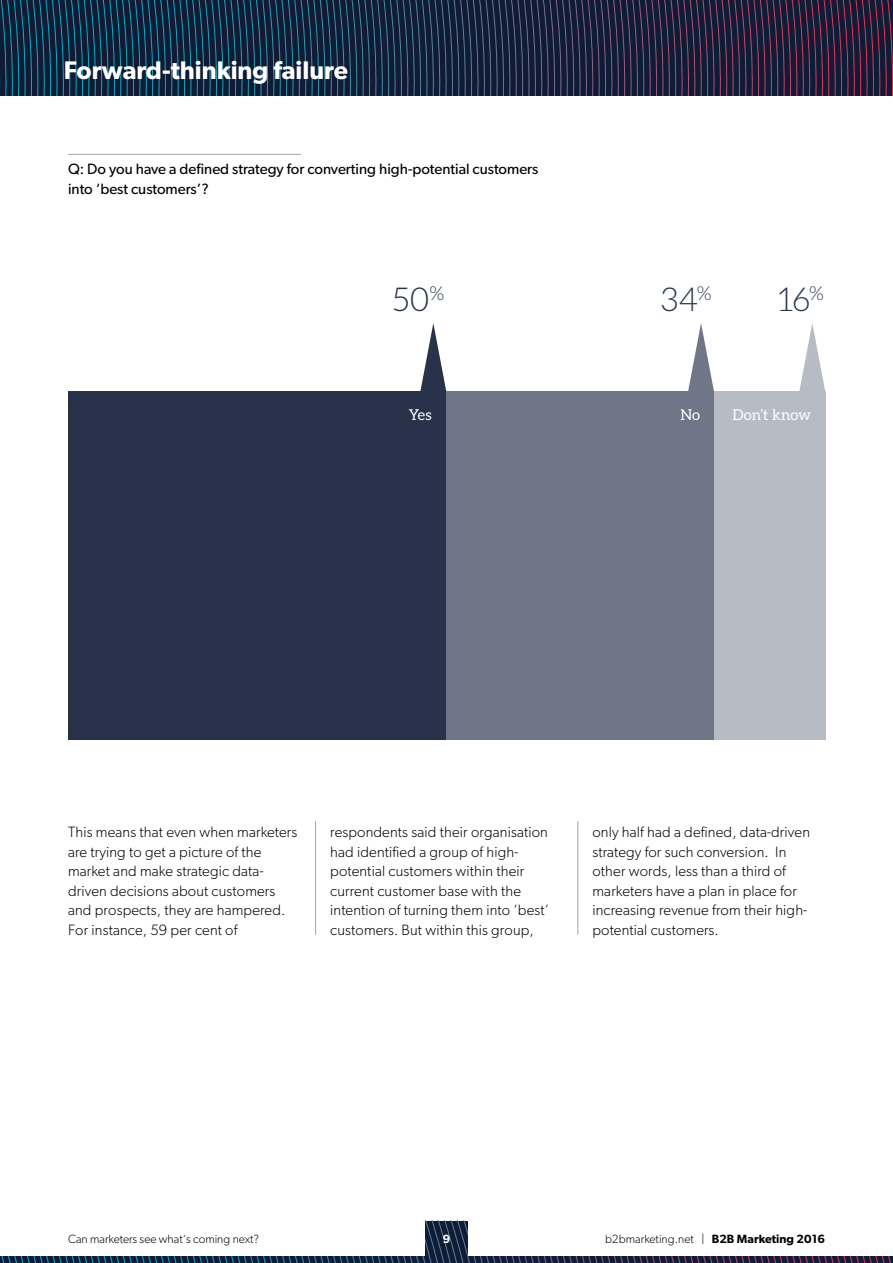
<style>
.page{position:relative;width:893px;height:1263px;background:#fff}
.page>*{position:absolute;margin:0;border:0;box-sizing:border-box;transform-origin:0 0}
.t1{font:300 33px "Aleo";color:#2a3a55}
.t2{font:300 33px "Aleo";color:#28324a}
.t3{font:600 25.5px "Gibson";color:#fff}
.t4{font:300 15px/19.5px "Gibson";letter-spacing:.01em;color:#000}
.t5{font:15px/19.5px "Gibson";color:#000}
.t6{font:15px "Aleo";color:#fff}
.t7{font:300 12px "Gibson";color:#000}
.t8{font:600 12px "Gibson";color:#fff}
.s1{font-weight:600}
</style>
<div class="page">
<svg style="left:0;top:1221px;width:893px;height:42px"></svg>
<svg style="left:0;top:0;width:893px;height:96px;background:#1d2a44"></svg>
<div style="left:68px;top:391px;width:378px;height:349px;background:#28324a"></div>
<div style="left:446px;top:391px;width:268px;height:349px;background:#6f7687"></div>
<div style="left:714px;top:391px;width:111px;height:349px;background:#b7bbc3"></div>
<svg style="left:420px;top:323px;width:26px;height:68px"></svg>
<svg style="left:688px;top:323px;width:26px;height:68px"></svg>
<svg style="left:799px;top:323px;width:26px;height:68px"></svg>
<hr style="left:577px;top:821px;width:1px;height:114px;background:#9fa4af">
<hr style="left:315px;top:821px;width:1px;height:114px;background:#9fa4af">
<hr style="left:68px;top:154px;width:233px;height:1px;background:#9fa4af">
<h2 class="t3" style="left:64px;top:55px;width:286px">Forward-thinking failure</h2>
<p class="t5" style="left:68px;top:159px;width:472px">Q: Do you have a defined strategy for converting high-potential customers into ‘best customers’?</p>
<h1 class="t2" style="left:393px;top:281px;width:53px">50<sup>%</sup></h1>
<h1 class="t1" style="left:661px;top:281px;width:52px">34<sup>%</sup></h1>
<h1 class="t1" style="left:779px;top:281px;width:47px">16<sup>%</sup></h1>
<p class="t6" style="left:409px;top:406px;width:24px">Yes</p>
<p class="t6" style="left:680px;top:406px;width:21px">No</p>
<p class="t6" style="left:732px;top:406px;width:80px">Don’t know</p>
<p class="t4" style="left:68px;top:822px;width:231px">This means that even when marketers are trying to get a picture of the market and make strategic data&shy;driven decisions about customers and prospects, they are hampered.<br>For instance, 59 per cent of</p>
<p class="t4" style="left:330px;top:822px;width:220px">respondents said their organisation had identified a group of high&shy;potential customers within their current customer base with the intention of turning them into ‘best’ customers. But within this group,</p>
<p class="t4" style="left:592px;top:822px;width:219px">only half had a defined, data-driven strategy for such conversion. In other words, less than a third of marketers have a plan in place for increasing revenue from their high&shy;potential customers.</p>
<p class="t7" style="left:68px;top:1232px;width:193px">Can marketers see what‘s coming next?</p>
<p class="t8" style="left:443px;top:1232px;width:9px">9</p>
<p class="t7" style="left:605px;top:1232px;width:221px">b2bmarketing.net | <span class="s1">B2B Marketing 2016</span></p>
</div>
